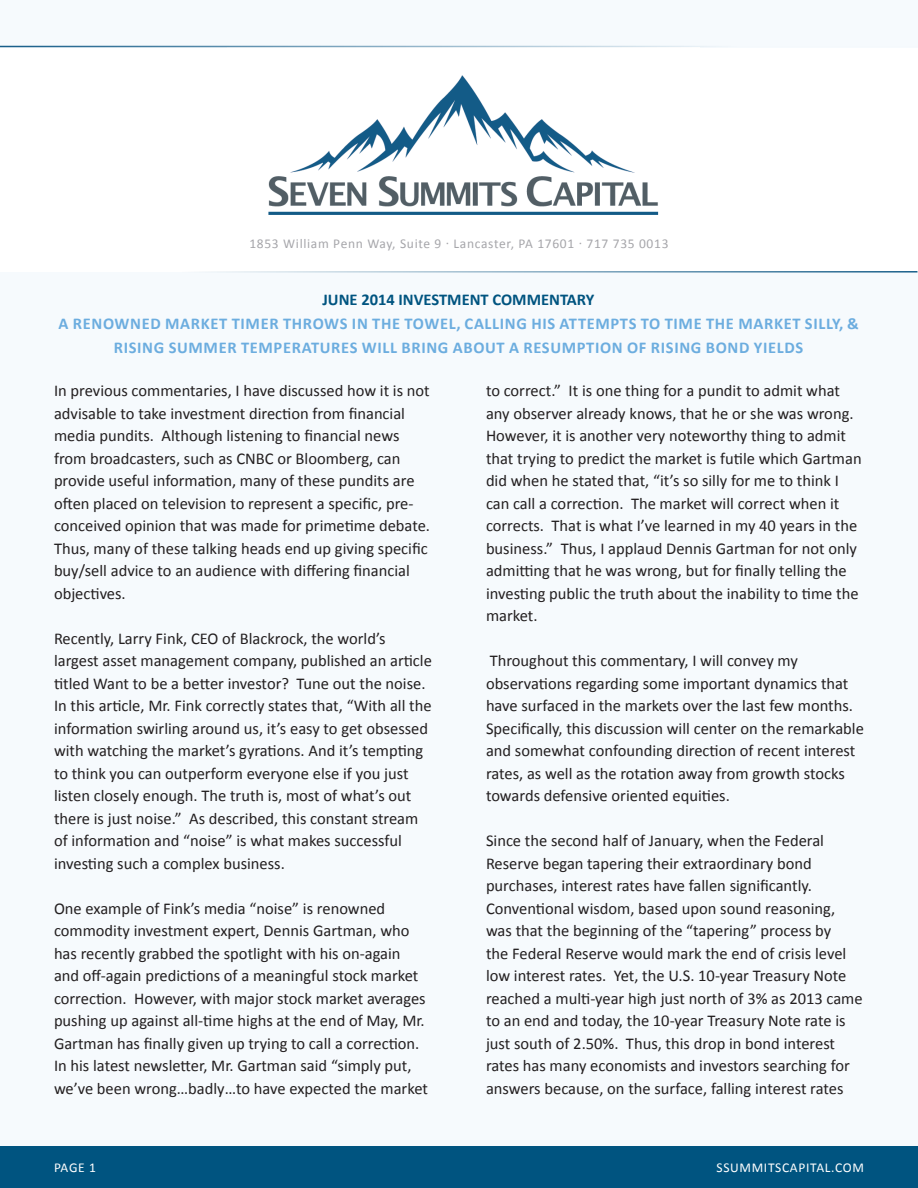
<style>
.page{position:relative;width:918px;height:1188px;background:#f6fafd}
.page>*{position:absolute;margin:0;border:0;box-sizing:border-box;transform-origin:0 0}
.t1{font:16.5px/22.5px "Calibri";color:#231f20}
.t2{font:700 16.5px "Calibri";letter-spacing:.04em;color:#6caddf}
.t3{font:700 16.5px "Calibri";color:#005480}
.t4{font:13.5px "Calibri";letter-spacing:.05em;color:#a6a6aa}
.t5{font:13.5px "Calibri";letter-spacing:.05em;color:#fff}
</style>
<div class="page">
<div style="left:0;top:48px;width:918px;height:223px;background:#fff"></div>
<div style="left:0;top:1146px;width:918px;height:42px;background:#005480"></div>
<img style="left:268px;top:75px;width:391px;height:140px">
<hr style="left:0;top:46px;width:918px;height:1px;background:#135b87">
<hr style="left:0;top:271px;width:917px;height:2px;background:#135b87">
<p class="t4" style="left:249px;top:235px;width:421px">1853 William Penn Way, Suite 9 · Lancaster, PA 17601 · 717 735 0013</p>
<p class="t3" style="left:322px;top:289px;width:273px">JUNE 2014 INVESTMENT COMMENTARY</p>
<p class="t2" style="left:58px;top:313px;width:802px">A RENOWNED MARKET TIMER THROWS IN THE TOWEL, CALLING HIS ATTEMPTS TO TIME THE MARKET SILLY, &amp;</p>
<p class="t2" style="left:114px;top:337px;width:691px">RISING SUMMER TEMPERATURES WILL BRING ABOUT A RESUMPTION OF RISING BOND YIELDS</p>
<p class="t1" style="left:54px;top:380px;width:378px">In previous commentaries, I have discussed how it is not advisable to take investment direction from financial media pundits. Although listening to financial news from broadcasters, such as CNBC or Bloomberg, can provide useful information, many of these pundits are often placed on television to represent a specific, pre&shy;conceived opinion that was made for primetime debate.<br>Thus, many of these talking heads end up giving specific buy/sell advice to an audience with differing financial objectives.</p>
<p class="t1" style="left:54px;top:627px;width:379px">Recently, Larry Fink, CEO of Blackrock, the world’s largest asset management company, published an article titled Want to be a better investor? Tune out the noise.<br>In this article, Mr. Fink correctly states that, “With all the information swirling around us, it’s easy to get obsessed with watching the market’s gyrations. And it’s tempting to think you can outperform everyone else if you just listen closely enough. The truth is, most of what’s out there is just noise.” As described, this constant stream of information and “noise” is what makes successful investing such a complex business.</p>
<p class="t1" style="left:54px;top:897px;width:376px">One example of Fink’s media “noise” is renowned commodity investment expert, Dennis Gartman, who has recently grabbed the spotlight with his on-again and off-again predictions of a meaningful stock market correction. However, with major stock market averages pushing up against all-time highs at the end of May, Mr.<br>Gartman has finally given up trying to call a correction.<br>In his latest newsletter, Mr. Gartman said “simply put, we’ve been wrong…badly…to have expected the market</p>
<p class="t5" style="left:54px;top:1159px;width:44px">PAGE 1</p>
<p class="t1" style="left:486px;top:380px;width:377px">to correct.” It is one thing for a pundit to admit what any observer already knows, that he or she was wrong.<br>However, it is another very noteworthy thing to admit that trying to predict the market is futile which Gartman did when he stated that, “it’s so silly for me to think I can call a correction. The market will correct when it corrects. That is what I’ve learned in my 40 years in the business.” Thus, I applaud Dennis Gartman for not only admitting that he was wrong, but for finally telling the investing public the truth about the inability to time the market.</p>
<p class="t1" style="left:486px;top:650px;width:379px">Throughout this commentary, I will convey my observations regarding some important dynamics that have surfaced in the markets over the last few months.<br>Specifically, this discussion will center on the remarkable and somewhat confounding direction of recent interest rates, as well as the rotation away from growth stocks towards defensive oriented equities.</p>
<p class="t1" style="left:486px;top:830px;width:378px">Since the second half of January, when the Federal Reserve began tapering their extraordinary bond purchases, interest rates have fallen significantly.<br>Conventional wisdom, based upon sound reasoning, was that the beginning of the “tapering” process by<br>the Federal Reserve would mark the end of crisis level low interest rates. Yet, the U.S. 10-year Treasury Note reached a multi-year high just north of 3% as 2013 came to an end and today, the 10-year Treasury Note rate is just south of 2.50%. Thus, this drop in bond interest rates has many economists and investors searching for answers because, on the surface, falling interest rates</p>
<p class="t5" style="left:716px;top:1159px;width:149px">SSUMMITSCAPITAL.COM</p>
</div>
